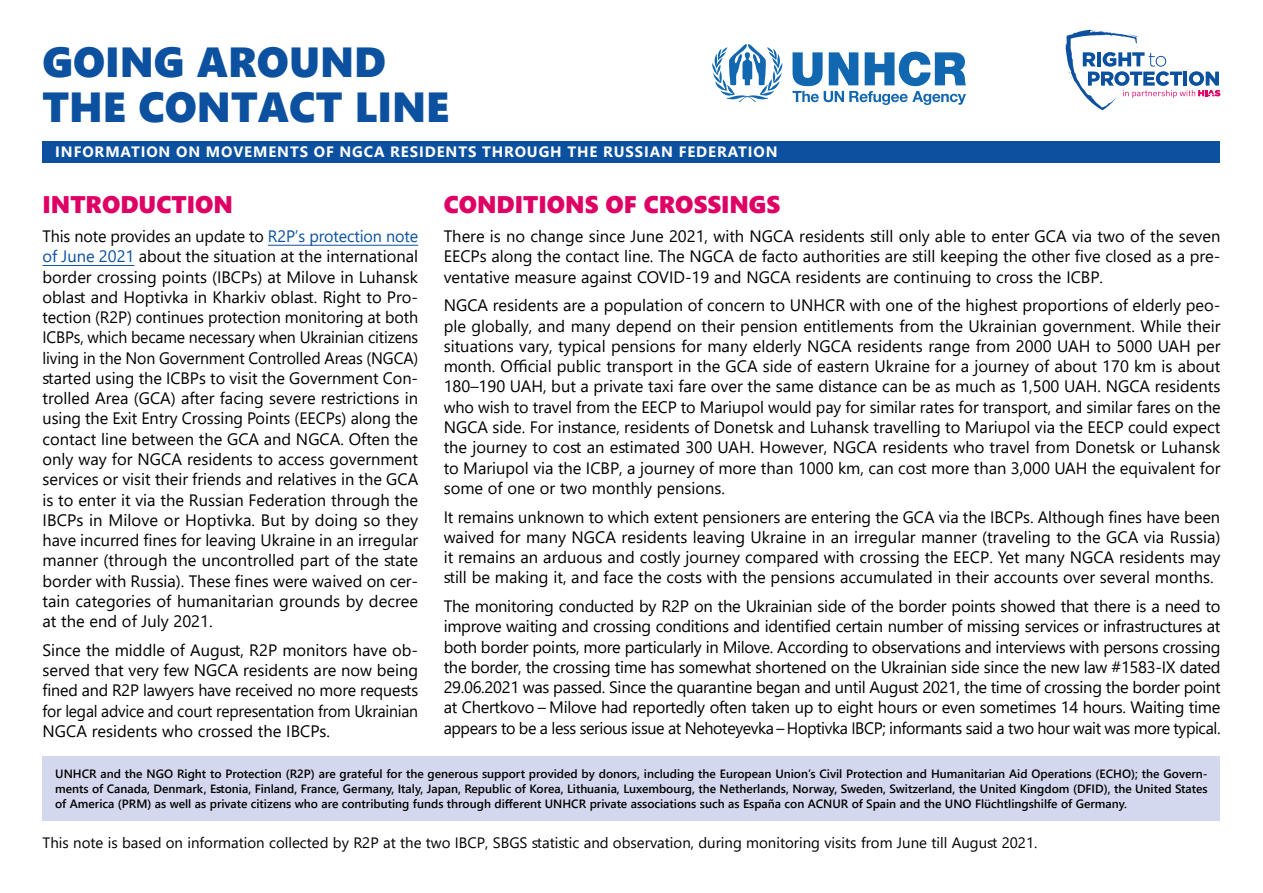
<style>
.page{position:relative;width:1263px;height:893px;background:#fff}
.page>*{position:absolute;margin:0;border:0;box-sizing:border-box;transform-origin:0 0}
.t1{font:42px/45px "Segoe UI Black";color:#0c51a0}
.Zagolovok{font:24px "Segoe UI Black";color:#de0065}
.Osnovnoy{font:16.5px/20.2px "Segoe UI";color:#000;text-align:justify}
.Osnovnoy-2{font:15px "Segoe UI";color:#000}
.t2{font:700 15px "Segoe UI";letter-spacing:.06em;color:#fff}
.Osnovnoy-3{font:600 12px/15px "Segoe UI";color:#000;text-align:justify}
.s1{color:#0c51a0}
</style>
<div class="page">
<hr style="left:268px;top:245px;width:150px;height:1px;background:#0c51a0">
<hr style="left:43px;top:265px;width:91px;height:1px;background:#0c51a0">
<svg style="left:712px;top:44px;width:71px;height:58px"></svg>
<svg style="left:792px;top:52px;width:174px;height:53px"></svg>
<svg style="left:1065px;top:30px;width:155px;height:80px"></svg>
<div style="left:43px;top:756px;width:1177px;height:64px;background:#d4d8ee"></div>
<div style="left:43px;top:141px;width:1177px;height:21px;background:#0c51a0"></div>
<p class="t1" style="left:43px;top:37px;width:408px">GOING AROUND<br>THE CONTACT LINE</p>
<p class="t2" style="left:55px;top:138px;width:724px">INFORMATION ON MOVEMENTS OF NGCA RESIDENTS THROUGH THE RUSSIAN FEDERATION</p>
<p class="Zagolovok" style="left:43px;top:188px;width:192px">INTRODUCTION</p>
<p class="Osnovnoy" style="left:43px;top:225px;width:377px">This note provides an update to <span class="s1">R2P’s protection note of June 2021</span> about the situation at the international border crossing points (IBCPs) at Milove in Luhansk oblast and Hoptivka in Kharkiv oblast. Right to Pro&shy;tection (R2P) continues protection monitoring at both ICBPs, which became necessary when Ukrainian citizens living in the Non Government Controlled Areas (NGCA) started using the ICBPs to visit the Government Con&shy;trolled Area (GCA) after facing severe restrictions in using the Exit Entry Crossing Points (EECPs) along the contact line between the GCA and NGCA. Often the only way for NGCA residents to access government services or visit their friends and relatives in the GCA is to enter it via the Russian Federation through the IBCPs in Milove or Hoptivka. But by doing so they have incurred fines for leaving Ukraine in an irregular manner (through the uncontrolled part of the state border with Russia). These fines were waived on cer&shy;tain categories of humanitarian grounds by decree at the end of July 2021.</p>
<p class="Osnovnoy" style="left:43px;top:638px;width:377px">Since the middle of August, R2P monitors have ob&shy;served that very few NGCA residents are now being fined and R2P lawyers have received no more requests for legal advice and court representation from Ukrainian NGCA residents who crossed the IBCPs.</p>
<p class="Zagolovok" style="left:444px;top:188px;width:338px">CONDITIONS OF CROSSINGS</p>
<p class="Osnovnoy" style="left:444px;top:225px;width:778px">There is no change since June 2021, with NGCA residents still only able to enter GCA via two of the seven EECPs along the contact line. The NGCA de facto authorities are still keeping the other five closed as a pre&shy;ventative measure against COVID‑19 and NGCA residents are continuing to cross the ICBP.</p>
<p class="Osnovnoy" style="left:444px;top:294px;width:778px">NGCA residents are a population of concern to UNHCR with one of the highest proportions of elderly peo&shy;ple globally, and many depend on their pension entitlements from the Ukrainian government. While their situations vary, typical pensions for many elderly NGCA residents range from 2000 UAH to 5000 UAH per month. Official public transport in the GCA side of eastern Ukraine for a journey of about 170 km is about 180–190 UAH, but a private taxi fare over the same distance can be as much as 1,500 UAH. NGCA residents who wish to travel from the EECP to Mariupol would pay for similar rates for transport, and similar fares on the NGCA side. For instance, residents of Donetsk and Luhansk travelling to Mariupol via the EECP could expect the journey to cost an estimated 300 UAH. However, NGCA residents who travel from Donetsk or Luhansk to Mariupol via the ICBP, a journey of more than 1000 km, can cost more than 3,000 UAH the equivalent for some of one or two monthly pensions.</p>
<p class="Osnovnoy" style="left:444px;top:505px;width:778px">It remains unknown to which extent pensioners are entering the GCA via the IBCPs. Although fines have been waived for many NGCA residents leaving Ukraine in an irregular manner (traveling to the GCA via Russia) it remains an arduous and costly journey compared with crossing the EECP. Yet many NGCA residents may still be making it, and face the costs with the pensions accumulated in their accounts over several months.</p>
<p class="Osnovnoy" style="left:444px;top:595px;width:779px">The monitoring conducted by R2P on the Ukrainian side of the border points showed that there is a need to improve waiting and crossing conditions and identified certain number of missing services or infrastructures at both border points, more particularly in Milove. According to observations and interviews with persons crossing the border, the crossing time has somewhat shortened on the Ukrainian side since the new law #1583-IX dated 29.06.2021 was passed. Since the quarantine began and until August 2021, the time of crossing the border point at Chertkovo – Milove had reportedly often taken up to eight hours or even sometimes 14 hours. Waiting time appears to be a less serious issue at Nehoteyevka – Hoptivka IBCP; informants said a two hour wait was more typical.</p>
<p class="Osnovnoy-3" style="left:55px;top:765px;width:1154px">UNHCR and the NGO Right to Protection (R2P) are grateful for the generous support provided by donors, including the European Union’s Civil Protection and Humanitarian Aid Operations (ECHO); the Govern&shy;ments of Canada, Denmark, Estonia, Finland, France, Germany, Italy, Japan, Republic of Korea, Lithuania, Luxembourg, the Netherlands, Norway, Sweden, Switzerland, the United Kingdom (DFID), the United States of America (PRM) as well as private citizens who are contributing funds through different UNHCR private associations such as España con ACNUR of Spain and the UNO Flüchtlingshilfe of Germany.</p>
<p class="Osnovnoy-2" style="left:43px;top:828px;width:996px">This note is based on information collected by R2P at the two IBCP, SBGS statistic and observation, during monitoring visits from June till August 2021.</p>
</div>
